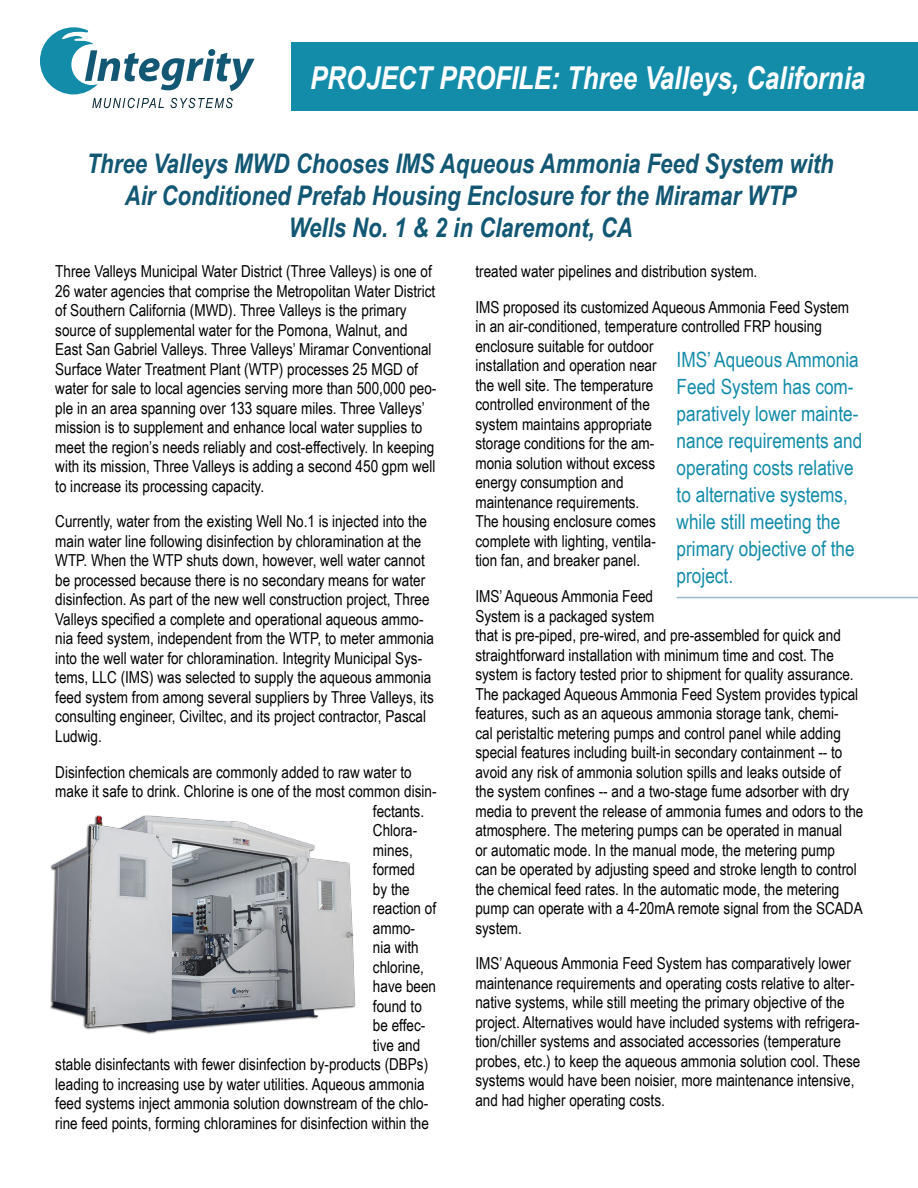
<style>
.page{position:relative;width:918px;height:1188px;background:#fff}
.page>*{position:absolute;margin:0;border:0;box-sizing:border-box;transform-origin:0 0}
.t1{font:italic 700 31.5px "Arial Narrow";color:#fff}
.t2{font:italic 700 27px/32.4px "Arial Narrow";color:#125773;text-align:center}
.t3{font:21px/27px "Arial Narrow";color:#138caa}
.t4{font:16.5px/19.5px "Arial Narrow";color:#000}
</style>
<div class="page">
<div style="left:291px;top:42px;width:627px;height:69px;background:#138caa"></div>
<svg style="left:40px;top:27px;width:215px;height:81px"></svg>
<hr style="left:677px;top:597px;width:241px;height:1px;background:#95bacd">
<img style="left:50px;top:815px;width:306px;height:219px">
<h1 class="t1" style="left:310px;top:54px;width:557px">PROJECT PROFILE: Three Valleys, California</h1>
<h2 class="t2" style="left:87px;top:146px;width:749px">Three Valleys MWD Chooses IMS Aqueous Ammonia Feed System with<br>Air Conditioned Prefab Housing Enclosure for the Miramar WTP<br>Wells No. 1 &amp; 2 in Claremont, CA</h2>
<p class="t4" style="left:55px;top:261px;width:383px">Three Valleys Municipal Water District (Three Valleys) is one of 26 water agencies that comprise the Metropolitan Water District of Southern California (MWD). Three Valleys is the primary source of supplemental water for the Pomona, Walnut, and East San Gabriel Valleys. Three Valleys’ Miramar Conventional Surface Water Treatment Plant (WTP) processes 25 MGD of water for sale to local agencies serving more than 500,000 peo&shy;ple in an area spanning over 133 square miles. Three Valleys’ mission is to supplement and enhance local water supplies to meet the region’s needs reliably and cost-effectively. In keeping with its mission, Three Valleys is adding a second 450 gpm well to increase its processing capacity.</p>
<p class="t4" style="left:55px;top:511px;width:380px">Currently, water from the existing Well No.1 is injected into the main water line following disinfection by chloramination at the WTP. When the WTP shuts down, however, well water cannot be processed because there is no secondary means for water disinfection. As part of the new well construction project, Three Valleys specified a complete and operational aqueous ammo&shy;nia feed system, independent from the WTP, to meter ammonia into the well water for chloramination. Integrity Municipal Sys&shy;tems, LLC (IMS) was selected to supply the aqueous ammonia feed system from among several suppliers by Three Valleys, its consulting engineer, Civiltec, and its project contractor, Pascal Ludwig.</p>
<p class="t4" style="left:55px;top:761px;width:358px">Disinfection chemicals are commonly added to raw water to</p>
<p class="t4" style="left:55px;top:781px;width:383px">make it safe to drink. Chlorine is one of the most common disin-</p>
<p class="t4" style="left:373px;top:800px;width:53px">fectants.</p>
<p class="t4" style="left:373px;top:820px;width:46px">Chlora-</p>
<p class="t4" style="left:373px;top:839px;width:41px">mines,</p>
<p class="t4" style="left:373px;top:859px;width:44px">formed</p>
<p class="t4" style="left:373px;top:878px;width:38px">by the</p>
<p class="t4" style="left:373px;top:898px;width:65px">reaction of</p>
<p class="t4" style="left:373px;top:917px;width:44px">ammo-</p>
<p class="t4" style="left:373px;top:937px;width:47px">nia with</p>
<p class="t4" style="left:373px;top:956px;width:53px">chlorine,</p>
<p class="t4" style="left:373px;top:976px;width:65px">have been</p>
<p class="t4" style="left:373px;top:995px;width:50px">found to</p>
<p class="t4" style="left:373px;top:1015px;width:54px">be effec-</p>
<p class="t4" style="left:373px;top:1034px;width:49px">tive and</p>
<p class="t4" style="left:55px;top:1054px;width:374px">stable disinfectants with fewer disinfection by-products (DBPs)</p>
<p class="t4" style="left:55px;top:1073px;width:371px">leading to increasing use by water utilities. Aqueous ammonia</p>
<p class="t4" style="left:55px;top:1093px;width:375px">feed systems inject ammonia solution downstream of the chlo-</p>
<p class="t4" style="left:55px;top:1112px;width:375px">rine feed points, forming chloramines for disinfection within the</p>
<p class="t4" style="left:475px;top:253px;width:375px;line-height:35.7px">treated water pipelines and distribution system.<br>IMS proposed its customized Aqueous Ammonia Feed System</p>
<p class="t4" style="left:475px;top:316px;width:348px">in an air-conditioned, temperature controlled FRP housing enclosure suitable for outdoor<br>installation and operation near<br>the well site. The temperature<br>controlled environment of the<br>system maintains appropriate<br>storage conditions for the am-<br>monia solution without excess<br>energy consumption and<br>maintenance requirements.<br>The housing enclosure comes<br>complete with lighting, ventila-<br>tion fan, and breaker panel.</p>
<p class="t4" style="left:475px;top:586px;width:390px">IMS’ Aqueous Ammonia Feed<br>System is a packaged system<br>that is pre-piped, pre-wired, and pre-assembled for quick and straightforward installation with minimum time and cost. The system is factory tested prior to shipment for quality assurance.<br>The packaged Aqueous Ammonia Feed System provides typical features, such as an aqueous ammonia storage tank, chemi-<br>cal peristaltic metering pumps and control panel while adding special features including built-in secondary containment -- to avoid any risk of ammonia solution spills and leaks outside of the system confines -- and a two-stage fume adsorber with dry media to prevent the release of ammonia fumes and odors to the atmosphere. The metering pumps can be operated in manual<br>or automatic mode. In the manual mode, the metering pump<br>can be operated by adjusting speed and stroke length to control the chemical feed rates. In the automatic mode, the metering pump can operate with a 4-20mA remote signal from the SCADA system.</p>
<p class="t4" style="left:475px;top:953px;width:386px">IMS’ Aqueous Ammonia Feed System has comparatively lower maintenance requirements and operating costs relative to alter&shy;native systems, while still meeting the primary objective of the project. Alternatives would have included systems with refrigera&shy;tion/chiller systems and associated accessories (temperature probes, etc.) to keep the aqueous ammonia solution cool. These systems would have been noisier, more maintenance intensive, and had higher operating costs.</p>
<p class="t3" style="left:677px;top:346px;width:187px">IMS’ Aqueous Ammonia<br>Feed System has com&shy;paratively lower mainte&shy;nance requirements and operating costs relative to alternative systems, while still meeting the primary objective of the project.</p>
</div>
